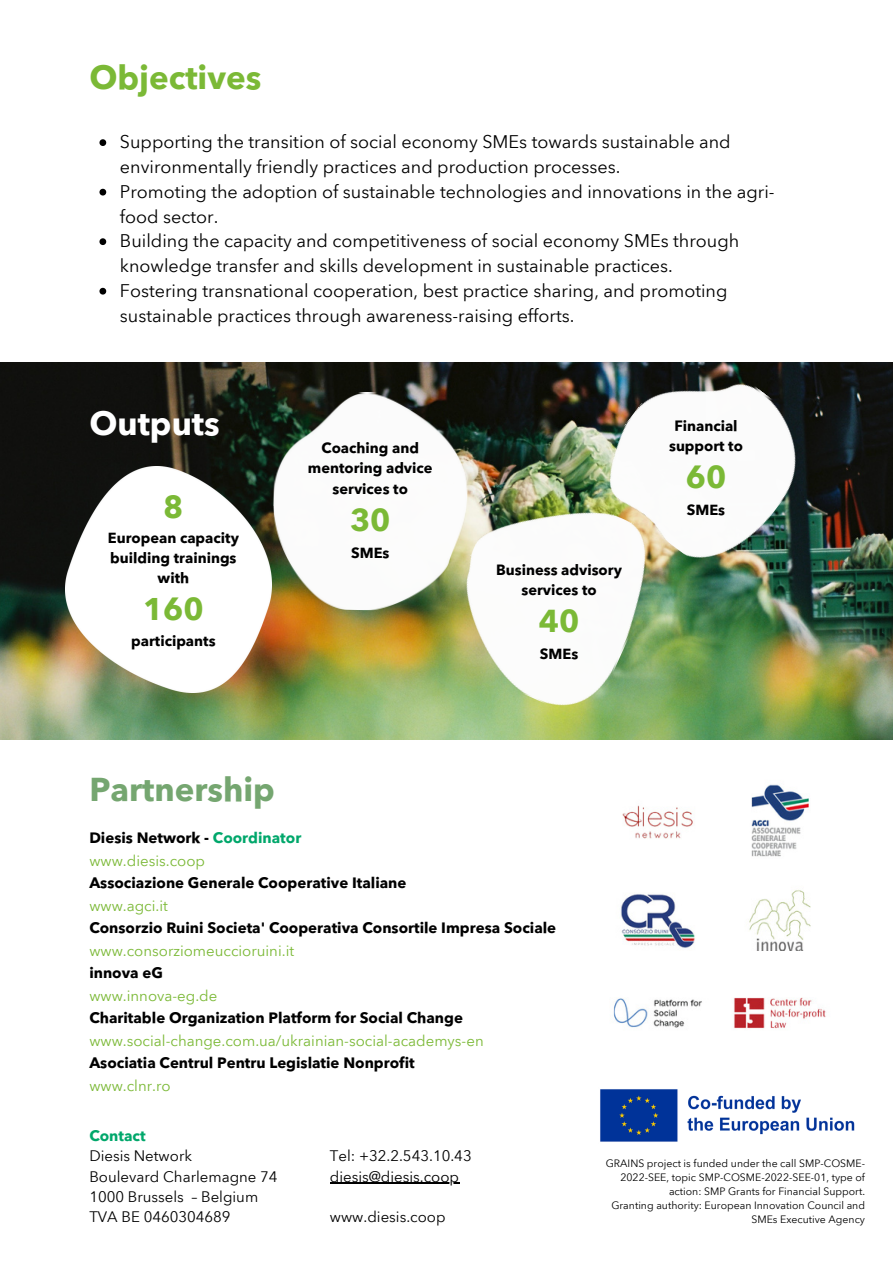
<style>
.page{position:relative;width:893px;height:1264px;background:#fff}
.page>*{position:absolute;margin:0;border:0;box-sizing:border-box;transform-origin:0 0}
.t1{font:700 33px "Avenir Next Arabic";color:#75a670}
.t2{font:700 33px "Avenir Next Arabic";color:#7bb936}
.t3{font:700 33px "Avenir Next Arabic";color:#fff}
.t4{font:700 31.35px "Avenir Next Arabic";color:#7bb936}
.t5{font:18px/24.8px "Avenir Next Arabic";color:#000}
.t6{font:700 15px "Avenir Next Arabic";color:#000}
.t7{font:15px "Avenir Next Arabic";color:#7bb936}
.t8{font:15px "Avenir Next Arabic";color:#000}
.t9{font:700 15px "Avenir Next Arabic";color:#00a76b}
.t10{font:700 14.55px/20.4px "Avenir Next Arabic";color:#000;text-align:center}
.t11{font:10.5px/14px "Avenir Next Arabic";color:#000;text-align:right}
.s1{color:#00a76b}
</style>
<div class="page">
<img style="left:0;top:362px;width:892px;height:377px">
<img style="left:428px;top:468px;width:244px;height:255px">
<img style="left:584px;top:362px;width:243px;height:220px">
<img style="left:66px;top:467px;width:206px;height:225px">
<img style="left:271px;top:390px;width:198px;height:222px">
<img style="left:622px;top:784px;width:187px;height:73px">
<img style="left:621px;top:890px;width:190px;height:61px">
<img style="left:613px;top:997px;width:213px;height:32px">
<img style="left:600px;top:1089px;width:255px;height:53px">
<svg style="left:99px;top:139px;width:7px;height:7px"></svg>
<svg style="left:99px;top:189px;width:7px;height:6px"></svg>
<svg style="left:99px;top:238px;width:7px;height:7px"></svg>
<svg style="left:99px;top:288px;width:7px;height:6px"></svg>
<hr style="left:330px;top:1182px;width:129px;height:1px;background:#000">
<p class="t2" style="left:89px;top:58px;width:173px">Objectives</p>
<p class="t5" style="left:120px;top:130px;width:612px">Supporting the transition of social economy SMEs towards sustainable and environmentally friendly practices and production processes.</p>
<p class="t5" style="left:120px;top:179px;width:656px">Promoting the adoption of sustainable technologies and innovations in the agri&shy;food sector.</p>
<p class="t5" style="left:120px;top:229px;width:620px">Building the capacity and competitiveness of social economy SMEs through knowledge transfer and skills development in sustainable practices.</p>
<p class="t5" style="left:120px;top:278px;width:609px">Fostering transnational cooperation, best practice sharing, and promoting sustainable practices through awareness-raising efforts.</p>
<p class="t3" style="left:89px;top:404px;width:132px">Outputs</p>
<p class="t4" style="left:163px;top:488px;width:22px">8</p>
<p class="t10" style="left:108px;top:528px;width:133px">European capacity</p>
<p class="t10" style="left:110px;top:548px;width:128px">building trainings</p>
<p class="t10" style="left:158px;top:567px;width:33px">with</p>
<p class="t4" style="left:143px;top:591px;width:62px">160</p>
<p class="t10" style="left:131px;top:630px;width:86px">participants</p>
<p class="t10" style="left:308px;top:438px;width:126px">Coaching and mentoring advice services to</p>
<p class="t4" style="left:350px;top:501px;width:42px">30</p>
<p class="t10" style="left:351px;top:542px;width:40px">SMEs</p>
<p class="t1" style="left:89px;top:770px;width:187px">Partnership</p>
<p class="t10" style="left:496px;top:559px;width:127px">Business advisory services to</p>
<p class="t4" style="left:539px;top:602px;width:42px">40</p>
<p class="t10" style="left:540px;top:644px;width:40px">SMEs</p>
<p class="t6" style="left:89px;top:829px;width:213px">Diesis Network - <span class="s1">Coordinator</span></p>
<p class="t7" style="left:89px;top:851px;width:117px">www.diesis.coop</p>
<p class="t6" style="left:89px;top:874px;width:318px">Associazione Generale Cooperative Italiane</p>
<p class="t7" style="left:89px;top:896px;width:80px">www.agci.it</p>
<p class="t6" style="left:89px;top:919px;width:468px">Consorzio Ruini Societa' Cooperativa Consortile Impresa Sociale</p>
<p class="t7" style="left:89px;top:941px;width:206px">www.consorziomeuccioruini.it</p>
<p class="t6" style="left:89px;top:964px;width:75px">innova eG</p>
<p class="t7" style="left:89px;top:986px;width:129px">www.innova-eg.de</p>
<p class="t6" style="left:89px;top:1009px;width:375px">Charitable Organization Platform for Social Change</p>
<p class="t7" style="left:89px;top:1031px;width:396px">www.social-change.com.ua/ukrainian-social-academys-en</p>
<p class="t6" style="left:89px;top:1054px;width:327px">Asociatia Centrul Pentru Legislatie Nonprofit</p>
<p class="t7" style="left:89px;top:1076px;width:83px">www.clnr.ro</p>
<p class="t10" style="left:674px;top:415px;width:65px">Financial</p>
<p class="t10" style="left:669px;top:436px;width:75px">support to</p>
<p class="t4" style="left:685px;top:458px;width:42px">60</p>
<p class="t10" style="left:686px;top:500px;width:40px">SMEs</p>
<p class="t9" style="left:89px;top:1127px;width:58px">Contact</p>
<p class="t8" style="left:89px;top:1147px;width:104px">Diesis Network</p>
<p class="t8" style="left:89px;top:1167px;width:190px">Boulevard Charlemagne 74</p>
<p class="t8" style="left:89px;top:1187px;width:170px">1000 Brussels – Belgium</p>
<p class="t8" style="left:89px;top:1208px;width:143px">TVA BE 0460304689</p>
<p class="t8" style="left:330px;top:1147px;width:143px">Tel: +32.2.543.10.43</p>
<p class="t8" style="left:330px;top:1167px;width:131px">diesis@diesis.coop</p>
<p class="t8" style="left:330px;top:1207px;width:117px">www.diesis.coop</p>
<p class="t11" style="left:605px;top:1156px;width:261px">GRAINS project is funded under the call SMP-COSME-<br>2022-SEE, topic SMP-COSME-2022-SEE-01, type of action: SMP Grants for Financial Support.</p>
<p class="t11" style="left:611px;top:1198px;width:255px">Granting authority: European Innovation Council and<br>SMEs Executive Agency</p>
</div>
